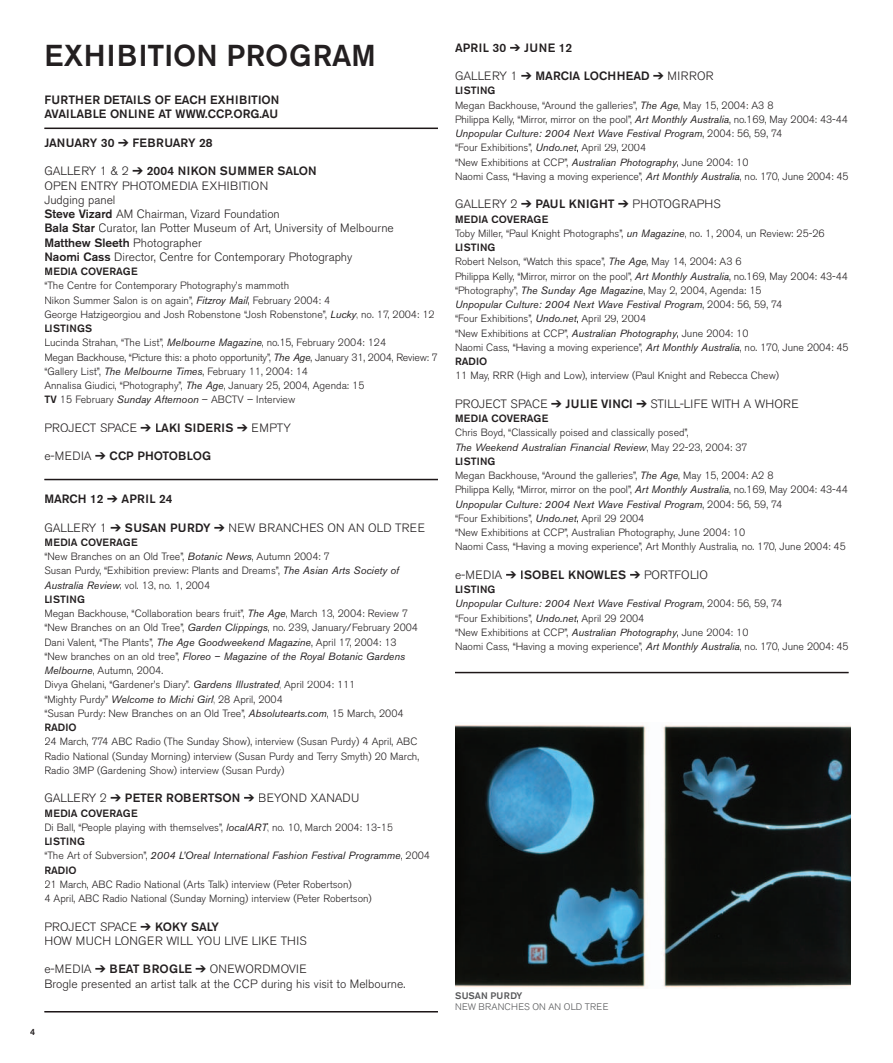
<style>
.page{position:relative;width:893px;height:1063px;background:#fff}
.page>*{position:absolute;margin:0;border:0;box-sizing:border-box;transform-origin:0 0}
.t1{font:500 30px "Akzidenz Grotesk BE";letter-spacing:.02em;color:#231f20}
.t2{font:300 12px/14.2px "Akzidenz Grotesk BE";color:#231f20}
.t3{font:500 12px/14.2px "Akzidenz Grotesk BE";color:#231f20}
.t4{font:300 12px/14.2px "Akzidenz Grotesk BE";letter-spacing:.02em;color:#231f20}
.t5{font:500 12px "Akzidenz Grotesk BE";letter-spacing:.04em;color:#231f20}
.t6{font:300 10.5px/14.2px "Akzidenz Grotesk BE";color:#231f20}
.t7{font:500 10.5px "Akzidenz Grotesk BE";color:#231f20}
.t8{font:300 9.45px "Akzidenz Grotesk BE";letter-spacing:.02em;color:#57585a}
.t9{font:500 9.45px "Akzidenz Grotesk BE";letter-spacing:.01em;color:#57585a}
.t10{font:500 9px "Akzidenz Grotesk BE";color:#231f20}
.s1{font-weight:500}
.s2{font-weight:400;font-style:italic}
.s3{font-weight:300}
</style>
<div class="page">
<svg style="left:44px;top:128px;width:394px;height:1px"></svg>
<img style="left:455px;top:725px;width:396px;height:263px">
<svg style="left:44px;top:479px;width:394px;height:1px"></svg>
<svg style="left:44px;top:1011px;width:394px;height:2px"></svg>
<svg style="left:455px;top:672px;width:394px;height:1px"></svg>
<h1 class="t1" style="left:44px;top:37px;width:333px">EXHIBITION PROGRAM</h1>
<p class="t3" style="left:44px;top:93px;width:236px">FURTHER DETAILS OF EACH EXHIBITION<br>AVAILABLE ONLINE AT WWW.CCP.ORG.AU</p>
<p class="t3" style="left:44px;top:135px;width:170px">JANUARY 30 ➔ FEBRUARY 28</p>
<p class="t2" style="left:44px;top:164px;width:351px">GALLERY 1 &amp; 2 ➔ <span class="s1">2004 NIKON SUMMER SALON<br></span>OPEN ENTRY PHOTOMEDIA EXHIBITION<br>Judging panel<br><span class="s1">Steve Vizard</span> AM Chairman, Vizard Foundation<br><span class="s1">Bala Star</span> Curator, Ian Potter Museum of Art, University of Melbourne <span class="s1">Matthew Sleeth</span> Photographer<br><span class="s1">Naomi Cass</span> Director, Centre for Contemporary Photography</p>
<p class="t7" style="left:44px;top:265px;width:95px">MEDIA COVERAGE</p>
<p class="t6" style="left:44px;top:279px;width:395px">“The Centre for Contemporary Photography’s mammoth<br>Nikon Summer Salon is on again”, <span class="s2">Fitzroy Mail</span>, February 2004: 4<br>George Hatzigeorgiou and Josh Robenstone “Josh Robenstone”, <span class="s2">Lucky</span>, no. 17, 2004: 12<br><span class="s1">LISTINGS<br></span>Lucinda Strahan, “The List”, <span class="s2">Melbourne Magazine</span>, no.15, February 2004: 124<br>Megan Backhouse, “Picture this: a photo opportunity”, <span class="s2">The Age</span>, January 31, 2004, Review: 7 “Gallery List”, <span class="s2">The Melbourne Times</span>, February 11, 2004: 14<br>Annalisa Giudici, “Photography”, <span class="s2">The Age</span>, January 25, 2004, Agenda: 15<br><span class="s1">TV</span> 15 February <span class="s2">Sunday Afternoon</span> – ABCTV – Interview</p>
<p class="t2" style="left:44px;top:421px;width:248px">PROJECT SPACE ➔ <span class="s1">LAKI SIDERIS</span> ➔ EMPTY</p>
<p class="t3" style="left:44px;top:449px;width:168px"><span class="s3">e-MEDIA</span> ➔ CCP PHOTOBLOG</p>
<p class="t3" style="left:44px;top:492px;width:130px">MARCH 12 ➔ APRIL 24</p>
<p class="t2" style="left:44px;top:520px;width:382px">GALLERY 1 ➔ <span class="s1">SUSAN PURDY</span> ➔ NEW BRANCHES ON AN OLD TREE</p>
<p class="t6" style="left:44px;top:535px;width:375px"><span class="s1">MEDIA COVERAGE<br></span>“New Branches on an Old Tree”, <span class="s2">Botanic News</span>, Autumn 2004: 7<br>Susan Purdy, “Exhibition preview: Plants and Dreams”, <span class="s2">The Asian Arts Society of Australia Review</span>, vol. 13, no. 1, 2004<br><span class="s1">LISTING<br></span>Megan Backhouse, “Collaboration bears fruit”, <span class="s2">The Age</span>, March 13, 2004: Review 7 “New Branches on an Old Tree”, <span class="s2">Garden Clippings</span>, no. 239, January/February 2004<br>Dani Valent, “The Plants”, <span class="s2">The Age Goodweekend Magazine</span>, April 17, 2004: 13 “New branches on an old tree”, <span class="s2">Floreo – Magazine of the Royal Botanic Gardens Melbourne</span>, Autumn, 2004.<br>Divya Ghelani, “Gardener’s Diary”. <span class="s2">Gardens Illustrated</span>, April 2004: 111<br>“Mighty Purdy” <span class="s2">Welcome to Michi Girl</span>, 28 April, 2004<br>“Susan Purdy: New Branches on an Old Tree”, <span class="s2">Absolutearts.com</span>, 15 March, 2004<br><span class="s1">RADIO</span></p>
<p class="t6" style="left:44px;top:735px;width:376px">24 March, 774 ABC Radio (The Sunday Show), interview (Susan Purdy) 4 April, ABC<br>Radio National (Sunday Morning) interview (Susan Purdy and Terry Smyth) 20 March,<br>Radio 3MP (Gardening Show) interview (Susan Purdy)</p>
<p class="t2" style="left:44px;top:791px;width:317px">GALLERY 2 ➔ <span class="s1">PETER ROBERTSON</span> ➔ BEYOND XANADU</p>
<p class="t6" style="left:44px;top:806px;width:387px"><span class="s1">MEDIA COVERAGE<br></span>Di Ball, “People playing with themselves”, <span class="s2">localART</span>, no. 10, March 2004: 13-15<br><span class="s1">LISTING<br></span>“The Art of Subversion”, <span class="s2">2004 L’Oreal International Fashion Festival Programme</span>, 2004<br><span class="s1">RADIO</span></p>
<p class="t6" style="left:44px;top:877px;width:329px">21 March, ABC Radio National (Arts Talk) interview (Peter Robertson)<br>4 April, ABC Radio National (Sunday Morning) interview (Peter Robertson)</p>
<p class="t4" style="left:44px;top:919px;width:264px">PROJECT SPACE ➔ <span class="s1">KOKY SALY<br></span>HOW MUCH LONGER WILL YOU LIVE LIKE THIS</p>
<p class="t2" style="left:44px;top:962px;width:363px">e-MEDIA ➔ <span class="s1">BEAT BROGLE</span> ➔ ONEWORDMOVIE<br>Brogle presented an artist talk at the CCP during his visit to Melbourne.</p>
<p class="t10" style="left:30px;top:1026px;width:7px">4</p>
<p class="t5" style="left:455px;top:40px;width:119px">APRIL 30 ➔ JUNE 12</p>
<p class="t4" style="left:455px;top:69px;width:260px">GALLERY 1 ➔ <span class="s1">MARCIA LOCHHEAD</span> ➔ MIRROR</p>
<p class="t6" style="left:455px;top:84px;width:395px"><span class="s1">LISTING<br></span>Megan Backhouse, “Around the galleries”, <span class="s2">The Age</span>, May 15, 2004: A3 8<br>Philippa Kelly, “Mirror, mirror on the pool”, <span class="s2">Art Monthly Australia</span>, no.169, May 2004: 43-44<br><span class="s2">Unpopular Culture: 2004 Next Wave Festival Program</span>, 2004: 56, 59, 74<br>“Four Exhibitions”, <span class="s2">Undo.net</span>, April 29, 2004<br>“New Exhibitions at CCP”, <span class="s2">Australian Photography</span>, June 2004: 10<br>Naomi Cass, “Having a moving experience”, <span class="s2">Art Monthly Australia</span>, no. 170, June 2004: 45</p>
<p class="t2" style="left:455px;top:197px;width:267px">GALLERY 2 ➔ <span class="s1">PAUL KNIGHT</span> ➔ PHOTOGRAPHS</p>
<p class="t6" style="left:455px;top:212px;width:395px"><span class="s1">MEDIA COVERAGE<br></span>Toby Miller, “Paul Knight Photographs”, <span class="s2">un Magazine</span>, no. 1, 2004, un Review: 25-26<br><span class="s1">LISTING<br></span>Robert Nelson, “Watch this space”, <span class="s2">The Age</span>, May 14, 2004: A3 6<br>Philippa Kelly, “Mirror, mirror on the pool”, <span class="s2">Art Monthly Australia</span>, no.169, May 2004: 43-44 “Photography”, <span class="s2">The Sunday Age Magazine</span>, May 2, 2004, Agenda: 15<br><span class="s2">Unpopular Culture: 2004 Next Wave Festival Program</span>, 2004: 56, 59, 74<br>“Four Exhibitions”, <span class="s2">Undo.net</span>, April 29, 2004<br>“New Exhibitions at CCP”, <span class="s2">Australian Photography</span>, June 2004: 10<br>Naomi Cass, “Having a moving experience”, <span class="s2">Art Monthly Australia</span>, no. 170, June 2004: 45<br><span class="s1">RADIO</span></p>
<p class="t6" style="left:455px;top:369px;width:326px">11 May, RRR (High and Low), interview (Paul Knight and Rebecca Chew)</p>
<p class="t2" style="left:455px;top:397px;width:345px">PROJECT SPACE ➔ <span class="s1">JULIE VINCI</span> ➔ STILL-LIFE WITH A WHORE</p>
<p class="t7" style="left:455px;top:412px;width:95px">MEDIA COVERAGE</p>
<p class="t6" style="left:455px;top:426px;width:395px">Chris Boyd, “Classically poised and classically posed”,<br><span class="s2">The Weekend Australian Financial Review</span>, May 22-23, 2004: 37<br><span class="s1">LISTING<br></span>Megan Backhouse, “Around the galleries”, <span class="s2">The Age</span>, May 15, 2004: A2 8<br>Philippa Kelly, “Mirror, mirror on the pool”, <span class="s2">Art Monthly Australia</span>, no.169, May 2004: 43-44<br><span class="s2">Unpopular Culture: 2004 Next Wave Festival Program</span>, 2004: 56, 59, 74<br>“Four Exhibitions”, <span class="s2">Undo.net</span>, April 29 2004<br>“New Exhibitions at CCP”, Australian Photography, June 2004: 10<br>Naomi Cass, “Having a moving experience”, Art Monthly Australia, no. 170, June 2004: 45</p>
<p class="t2" style="left:455px;top:568px;width:255px">e-MEDIA ➔ <span class="s1">ISOBEL KNOWLES</span> ➔ PORTFOLIO</p>
<p class="t6" style="left:455px;top:583px;width:395px"><span class="s1">LISTING<br></span><span class="s2">Unpopular Culture: 2004 Next Wave Festival Program</span>, 2004: 56, 59, 74<br>“Four Exhibitions”, <span class="s2">Undo.net</span>, April 29 2004<br>“New Exhibitions at CCP”, <span class="s2">Australian Photography</span>, June 2004: 10<br>Naomi Cass, “Having a moving experience”, <span class="s2">Art Monthly Australia</span>, no. 170, June 2004: 45</p>
<p class="t9" style="left:455px;top:990px;width:69px">SUSAN PURDY</p>
<p class="t8" style="left:455px;top:1002px;width:155px">NEW BRANCHES ON AN OLD TREE</p>
</div>
